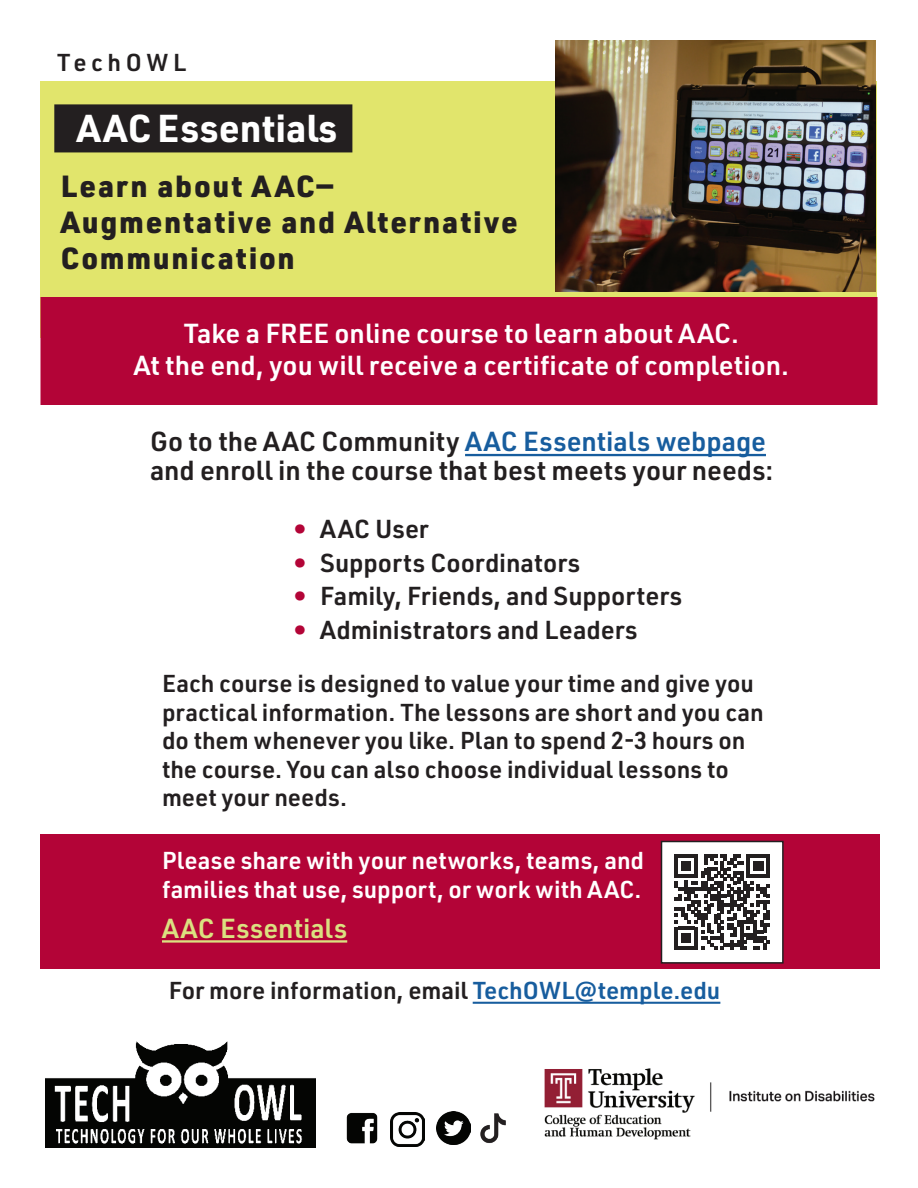
<style>
.page{position:relative;width:918px;height:1188px;background:#fff}
.page>*{position:absolute;margin:0;border:0;box-sizing:border-box;transform-origin:0 0}
.t1{font:700 38.1px "URWDIN";color:#fff}
.H{font:900 30px/36px "URWDIN";letter-spacing:.065em;color:#231f20}
.H2_white_gold_rul{font:600 27px "URWDIN";color:#fff}
.body_DIN{font:600 27px/28.5px "URWDIN";color:#231f20}
.t2{font:600 27px "URWDIN";letter-spacing:.005em;color:#dbe180}
.t3{font:600 25.5px "URWDIN";letter-spacing:-.005em;color:#231f20}
.body_DIN-2{font:600 24px/28.5px "URWDIN";letter-spacing:-.005em;color:#231f20}
.body_DIN-3{font:600 24px/28.5px "URWDIN";letter-spacing:.005em;color:#fff}
.body_DIN-4{font:600 24px "URWDIN";letter-spacing:.19em;color:#231f20}
.s1{color:#175d9e}
.s2{color:#b30437}
</style>
<div class="page">
<div style="left:40px;top:81px;width:838px;height:257px;background:#e1e56c"></div>
<div style="left:40px;top:834px;width:840px;height:135px;background:#b30437"></div>
<img style="left:544px;top:1068px;width:330px;height:72px">
<img style="left:46px;top:1041px;width:270px;height:107px">
<hr style="left:465px;top:454px;width:301px;height:2px;background:#175d9e">
<img style="left:346px;top:1113px;width:32px;height:31px">
<img style="left:391px;top:1112px;width:34px;height:34px">
<img style="left:480px;top:1113px;width:26px;height:30px">
<img style="left:437px;top:1111px;width:33px;height:34px">
<hr style="left:162px;top:940px;width:185px;height:3px;background:#dbe180">
<div style="left:40px;top:297px;width:838px;height:108px;background:#b30437"></div>
<img style="left:556px;top:40px;width:319px;height:252px">
<div style="left:54px;top:104px;width:298px;height:48px;background:#231f20"></div>
<hr style="left:473px;top:1002px;width:247px;height:2px;background:#175d9e">
<div style="left:662px;top:842px;width:121px;height:121px;background:#fff"></div>
<svg style="left:675px;top:855px;width:95px;height:95px"></svg>
<div style="left:661px;top:841px;width:123px;height:123px;border:2px solid #231f20"></div>
<p class="body_DIN-4" style="left:57px;top:46px;width:130px">TechOWL</p>
<h1 class="t1" style="left:77px;top:102px;width:262px">AAC Essentials</h1>
<p class="H" style="left:61px;top:167px;width:459px">Learn about AAC—<br>Augmentative and Alternative<br>Communication</p>
<p class="H2_white_gold_rul" style="left:184px;top:315px;width:557px">Take a FREE online course to learn about AAC.</p>
<p class="H2_white_gold_rul" style="left:134px;top:347px;width:657px">At the end, you will receive a certificate of completion.</p>
<p class="body_DIN" style="left:150px;top:426px;width:625px">Go to the AAC Community <span class="s1">AAC Essentials webpage </span>and enroll in the course that best meets your needs:</p>
<p class="t3" style="left:293px;top:512px;width:137px"><span class="s2">•</span> AAC User</p>
<p class="t3" style="left:293px;top:545px;width:289px"><span class="s2">•</span> Supports Coordinators</p>
<p class="t3" style="left:293px;top:579px;width:391px"><span class="s2">•</span> Family, Friends, and Supporters</p>
<p class="t3" style="left:293px;top:613px;width:346px"><span class="s2">•</span> Administrators and Leaders</p>
<p class="body_DIN-2" style="left:162px;top:668px;width:603px">Each course is designed to value your time and give you practical information. The lessons are short and you can do them whenever you like. Plan to spend 2-3 hours on the course. You can also choose individual lessons to meet your needs.</p>
<p class="body_DIN-3" style="left:162px;top:846px;width:484px">Please share with your networks, teams, and families that use, support, or work with AAC.</p>
<p class="t2" style="left:162px;top:910px;width:187px">AAC Essentials</p>
<p class="body_DIN-2" style="left:169px;top:976px;width:553px">For more information, email <span class="s1">TechOWL@temple.edu</span></p>
</div>
